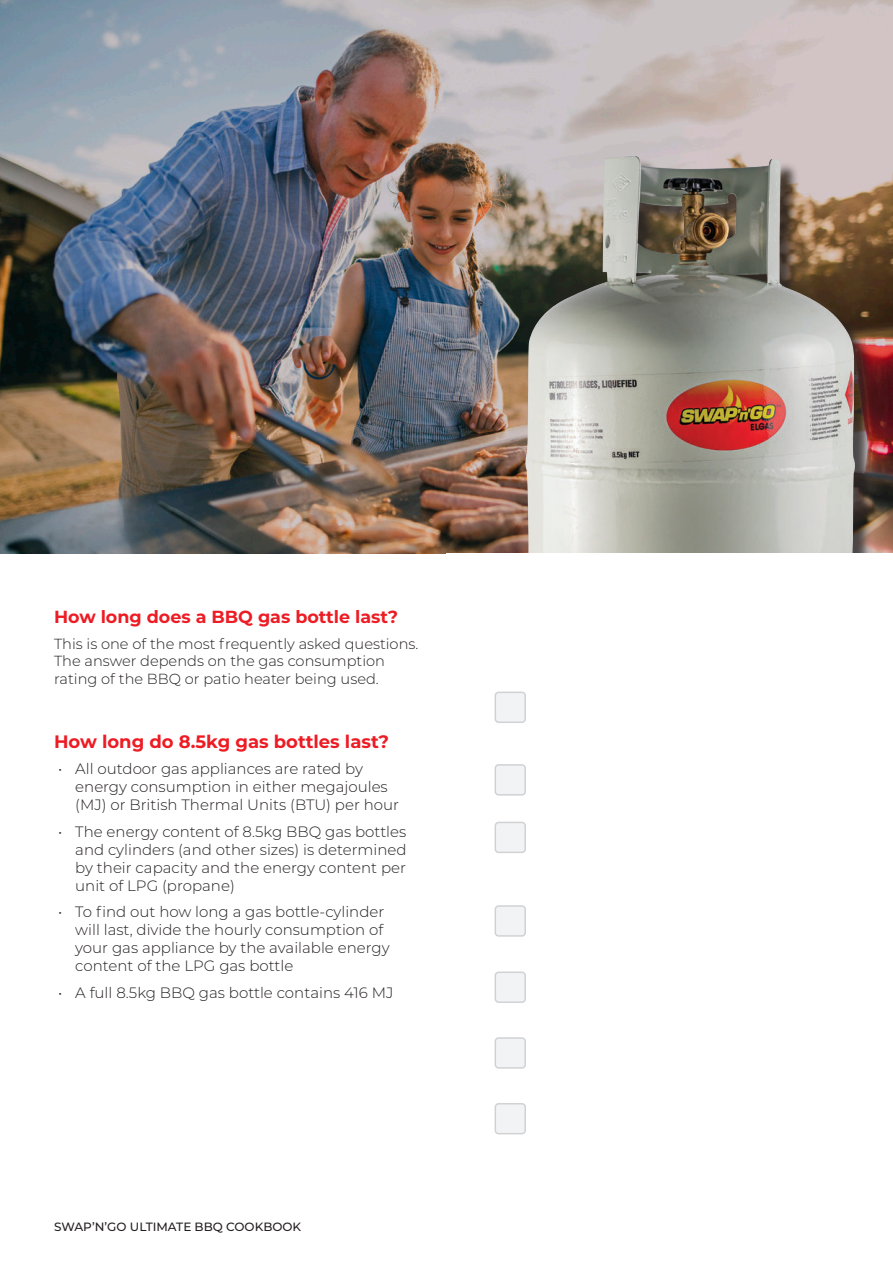
<style>
.page{position:relative;width:893px;height:1263px;background:#fff}
.page>*{position:absolute;margin:0;border:0;box-sizing:border-box;transform-origin:0 0}
.t1{font:700 18px "Montserrat";color:#ed1c24}
.t2{font:700 17.55px "Montserrat";color:#ed1c24}
.t3{font:300 15px/18px "Montserrat";color:#231f20}
.t4{font:300 14.55px/17.5px "Montserrat";color:#231f20}
.t5{font:500 12px "Montserrat";color:#231f20}
</style>
<div class="page">
<img style="left:0;top:0;width:893px;height:553px">
<div style="left:528px;top:159px;width:345px;height:532px;background:#231f20;opacity:.75"></div>
<img style="left:525px;top:156px;width:330px;height:397px">
<div style="left:446px;top:553px;width:447px;height:710px;background:#fff"></div>
<div style="left:495px;top:692px;width:30px;height:30px;background:#f2f3f4;border-radius:3px"></div>
<div style="left:495px;top:692px;width:31px;height:31px;border:2px solid #d1d2d4;border-radius:3px"></div>
<div style="left:495px;top:765px;width:30px;height:30px;background:#f2f3f4;border-radius:3px"></div>
<div style="left:495px;top:764px;width:31px;height:31px;border:2px solid #d1d2d4;border-radius:3px"></div>
<div style="left:495px;top:822px;width:30px;height:30px;background:#f2f3f4;border-radius:3px"></div>
<div style="left:495px;top:822px;width:31px;height:31px;border:2px solid #d1d2d4;border-radius:3px"></div>
<div style="left:495px;top:906px;width:30px;height:30px;background:#f2f3f4;border-radius:3px"></div>
<div style="left:495px;top:905px;width:31px;height:32px;border:2px solid #d1d2d4;border-radius:3px"></div>
<div style="left:495px;top:972px;width:30px;height:30px;background:#f2f3f4;border-radius:3px"></div>
<div style="left:495px;top:971px;width:31px;height:32px;border:2px solid #d1d2d4;border-radius:3px"></div>
<div style="left:495px;top:1038px;width:30px;height:30px;background:#f2f3f4;border-radius:3px"></div>
<div style="left:495px;top:1037px;width:31px;height:32px;border:2px solid #d1d2d4;border-radius:3px"></div>
<div style="left:495px;top:1104px;width:30px;height:30px;background:#f2f3f4;border-radius:3px"></div>
<div style="left:495px;top:1103px;width:31px;height:31px;border:2px solid #d1d2d4;border-radius:3px"></div>
<p class="t2" style="left:54px;top:609px;width:346px">How long does a BBQ gas bottle last?</p>
<p class="t4" style="left:54px;top:635px;width:366px">This is one of the most frequently asked questions.<br>The answer depends on the gas consumption rating of the BBQ or patio heater being used.</p>
<p class="t1" style="left:54px;top:734px;width:337px">How long do 8.5kg gas bottles last?</p>
<p class="t3" style="left:75px;top:761px;width:325px;text-indent:-17px">• All outdoor gas appliances are rated by energy consumption in either megajoules (MJ) or British Thermal Units (BTU) per hour</p>
<p class="t3" style="left:75px;top:823px;width:333px;text-align:justify;text-indent:-17px">• The energy content of 8.5kg BBQ gas bottles and cylinders (and other sizes) is determined by their capacity and the energy content per unit of LPG (propane)</p>
<p class="t3" style="left:75px;top:904px;width:316px;text-indent:-17px">• To find out how long a gas bottle-cylinder will last, divide the hourly consumption of your gas appliance by the available energy content of the LPG gas bottle</p>
<p class="t3" style="left:58px;top:984px;width:337px">• A full 8.5kg BBQ gas bottle contains 416 MJ</p>
<p class="t5" style="left:54px;top:1220px;width:249px">SWAP’N’GO ULTIMATE BBQ COOKBOOK</p>
</div>
